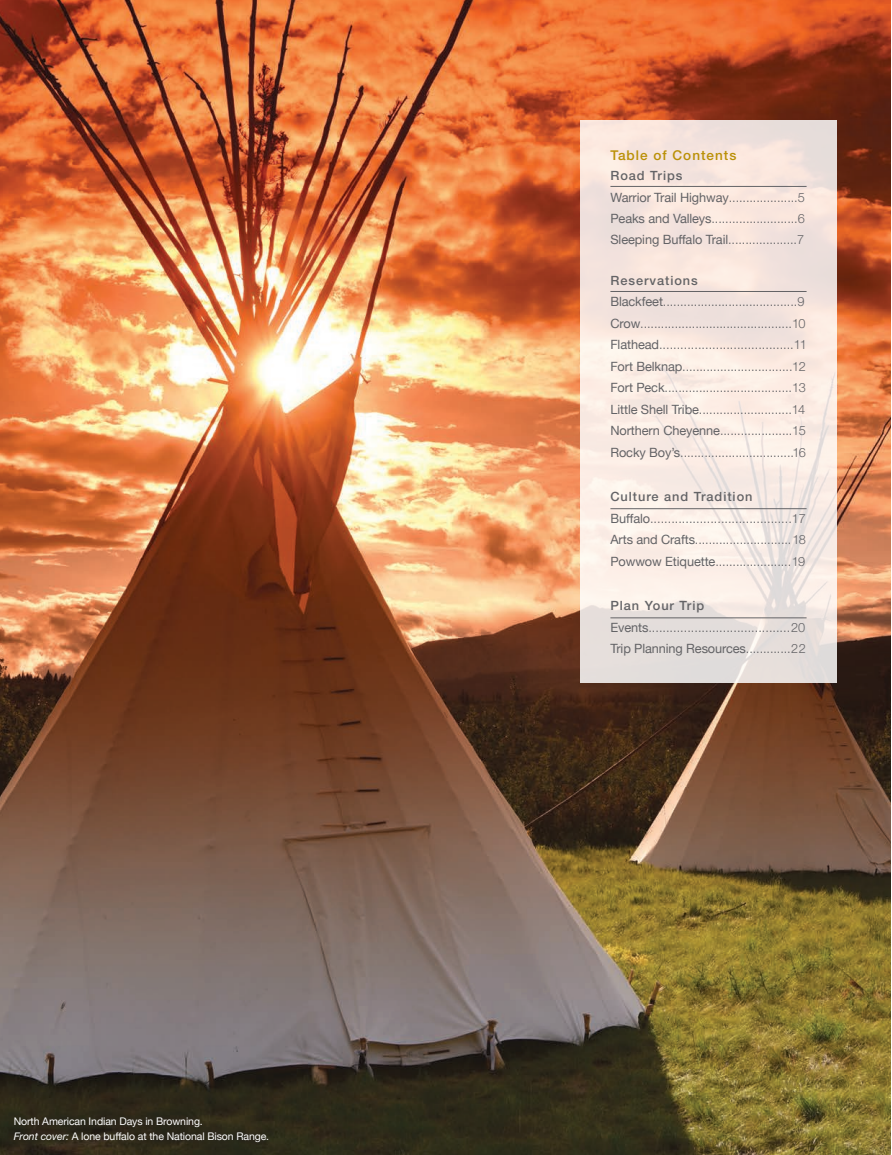
<style>
.page{position:relative;width:892px;height:1155px;background:#fff}
.page>*{position:absolute;margin:0;border:0;box-sizing:border-box;transform-origin:0 0}
.t1{font:500 13.5px "Helvetica Neue";letter-spacing:.075em;color:#ba9006}
.Paragraph_Style_2{font:300 12.75px "Helvetica Neue";letter-spacing:-.05em;color:#636366}
.Paragraph_Style_2-2{font:500 12.75px "Helvetica Neue";letter-spacing:.075em;color:#636366}
.Paragraph_Style_2-3{font:12.75px "Helvetica Neue";letter-spacing:-.01em;color:#636366}
.Photo_Caption{font:10.5px/15px "Helvetica Neue";letter-spacing:-.01em;color:#fff}
.s1{font-style:italic}
.s2{font-weight:400}
.s3{font-weight:300}
</style>
<div class="page">
<img style="left:0;top:0;width:890px;height:1154px">
<svg style="left:580px;top:120px;width:256px;height:562px;background:#f4e7e1"></svg>
<hr style="left:610px;top:291px;width:196px;height:1px;background:#636366">
<hr style="left:610px;top:508px;width:196px;height:1px;background:#636366">
<hr style="left:610px;top:617px;width:196px;height:1px;background:#636366">
<hr style="left:610px;top:186px;width:196px;height:1px;background:#636366">
<div style="left:7px;top:1109px;width:268px;height:39px;background:#2c2819"></div>
<p class="Photo_Caption" style="left:14px;top:1114px;width:257px">North American Indian Days in Browning.<br><span class="s1">Front cover:</span> A lone buffalo at the National Bison Range.</p>
<p class="t1" style="left:610px;top:147px;width:127px">Table of Contents</p>
<p class="Paragraph_Style_2-2" style="left:610px;top:168px;width:73px">Road Trips</p>
<p class="Paragraph_Style_2" style="left:610px;top:189px;width:196px"><span class="s2">Warrior Trail Highway</span>....................5</p>
<p class="Paragraph_Style_2" style="left:610px;top:211px;width:196px"><span class="s2">Peaks and Valleys</span>.........................6</p>
<p class="Paragraph_Style_2" style="left:610px;top:232px;width:195px"><span class="s2">Sleeping Buffalo Trail</span>....................7</p>
<p class="Paragraph_Style_2-2" style="left:610px;top:273px;width:89px">Reservations</p>
<p class="Paragraph_Style_2" style="left:610px;top:294px;width:195px"><span class="s2">Blackfeet</span>.......................................9</p>
<p class="Paragraph_Style_2" style="left:610px;top:315px;width:196px"><span class="s2">Crow</span>............................................10</p>
<p class="Paragraph_Style_2" style="left:610px;top:337px;width:198px"><span class="s2">Flathead</span>......................................11</p>
<p class="Paragraph_Style_2" style="left:610px;top:358px;width:197px"><span class="s2">Fort Belknap</span>................................12</p>
<p class="Paragraph_Style_2" style="left:610px;top:380px;width:197px"><span class="s2">Fort Peck</span>.....................................13</p>
<p class="Paragraph_Style_2" style="left:610px;top:401px;width:196px"><span class="s2">Little Shell Tribe</span>...........................14</p>
<p class="Paragraph_Style_2" style="left:610px;top:423px;width:197px"><span class="s2">Northern Cheyenne</span>.....................15</p>
<p class="Paragraph_Style_2" style="left:610px;top:444px;width:197px"><span class="s2">Rocky Boy’s</span>.................................16</p>
<p class="Paragraph_Style_2-2" style="left:610px;top:489px;width:143px">Culture and Tradition</p>
<p class="Paragraph_Style_2" style="left:610px;top:510px;width:197px"><span class="s2">Buffalo</span>........................................17</p>
<p class="Paragraph_Style_2" style="left:610px;top:531px;width:197px"><span class="s2">Arts and Crafts</span>............................18</p>
<p class="Paragraph_Style_2" style="left:610px;top:553px;width:196px"><span class="s2">Powwow Etiquette</span>......................19</p>
<p class="Paragraph_Style_2-2" style="left:610px;top:598px;width:95px">Plan Your Trip</p>
<p class="Paragraph_Style_2" style="left:610px;top:619px;width:196px"><span class="s2">Events</span>........................................20</p>
<p class="Paragraph_Style_2-3" style="left:610px;top:639px;width:197px">Trip Planning Resources<span class="s3">.............22</span></p>
</div>
